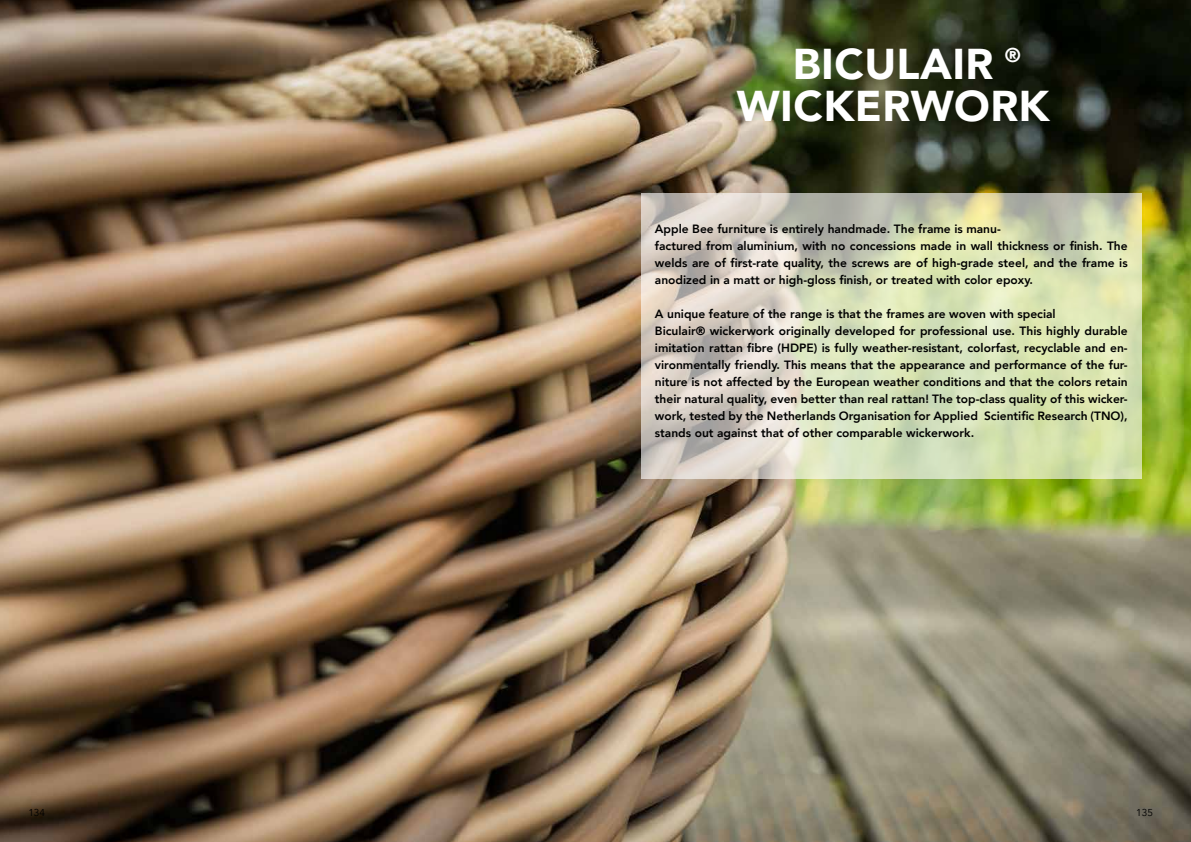
<style>
.page{position:relative;width:1191px;height:842px;background:#fff}
.page>*{position:absolute;margin:0;border:0;box-sizing:border-box;transform-origin:0 0}
.t1{font:900 43px/42px "Avenir";letter-spacing:.01em;color:#fff;text-align:center}
.t2{font:900 20px "Avenir";color:#fff}
.t3{font:800 12px/17px "Avenir";color:#000}
.t4{font:10px "Avenir";color:#000}
</style>
<div class="page">
<img style="left:0;top:0;width:1191px;height:842px">
<svg style="left:641px;top:193px;width:500px;height:285px;background:#d4d8ba"></svg>
<h2 class="t2" style="left:1004px;top:38px;width:17px">®</h2>
<h1 class="t1" style="left:737px;top:42px;width:314px">BICULAIR<br>WICKERWORK</h1>
<p class="t3" style="left:655px;top:220px;width:474px">Apple Bee furniture is entirely handmade. The frame is manu-<br>factured from aluminium, with no concessions made in wall thickness or finish. The welds are of first-rate quality, the screws are of high-grade steel, and the frame is anodized in a matt or high-gloss finish, or treated with color epoxy.</p>
<p class="t3" style="left:655px;top:305px;width:474px">A unique feature of the range is that the frames are woven with special<br>Biculair® wickerwork originally developed for professional use. This highly durable imitation rattan fibre (HDPE) is fully weather-resistant, colorfast, recyclable and en&shy;vironmentally friendly. This means that the appearance and performance of the fur&shy;niture is not affected by the European weather conditions and that the colors retain their natural quality, even better than real rattan! The top-class quality of this wicker&shy;work, tested by the Netherlands Organisation for Applied Scientific Research (TNO), stands out against that of other comparable wickerwork.</p>
<p class="t4" style="left:28px;top:806px;width:18px">134</p>
<p class="t4" style="left:1136px;top:806px;width:18px">135</p>
</div>
